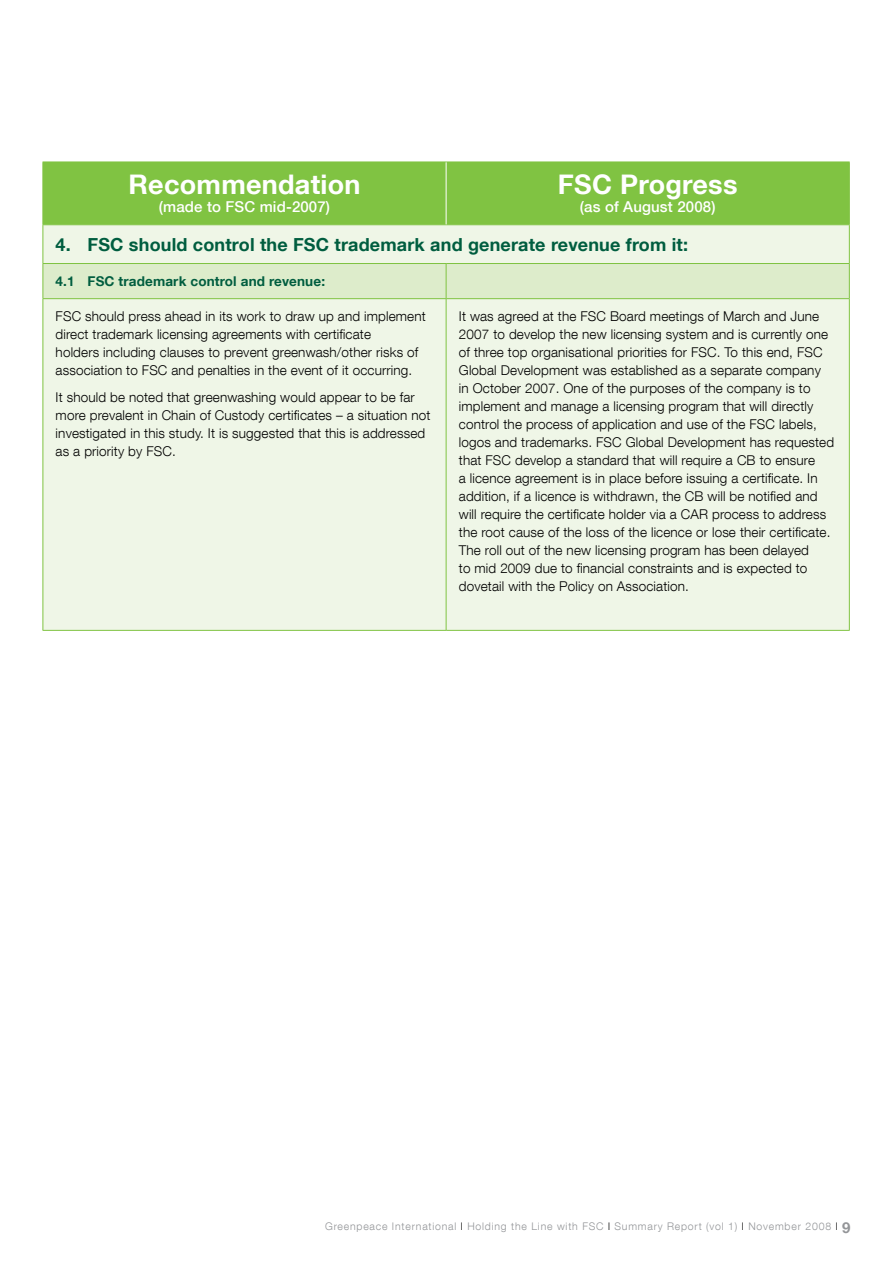
<style>
.page{position:relative;width:893px;height:1263px;background:#fff}
.page>*{position:absolute;margin:0;border:0;box-sizing:border-box;transform-origin:0 0}
.t1{font:700 27px "Helvetica Neue LT Com";letter-spacing:.01em;color:#fff}
.t2{font:700 18px "Helvetica Neue LT Com";letter-spacing:.01em;color:#005d3f}
.t3{font:500 15px "Helvetica Neue LT Com";letter-spacing:.01em;color:#fff}
.t4{font:300 13.5px/18px "Helvetica Neue LT Com";letter-spacing:.01em;color:#000}
.t5{font:700 13.5px "Helvetica Neue LT Com";letter-spacing:.01em;color:#005d3f}
.t6{font:300 10.5px "Helvetica Neue LT Com";letter-spacing:.075em;color:#939598}
.s1{color:#000}
.s2{font-weight:700;font-size:15px}
</style>
<div class="page">
<div style="left:44px;top:163px;width:805px;height:61px;background:#80c342"></div>
<div style="left:44px;top:225px;width:805px;height:405px;background:#eff6e7"></div>
<div style="left:44px;top:264px;width:805px;height:34px;background:#ddeccb"></div>
<hr style="left:43px;top:162px;width:403px;height:1px;background:#80c342">
<hr style="left:43px;top:162px;width:1px;height:62px;background:#80c342">
<hr style="left:446px;top:162px;width:404px;height:1px;background:#80c342">
<hr style="left:849px;top:162px;width:1px;height:62px;background:#80c342">
<hr style="left:43px;top:224px;width:403px;height:1px;background:#80c342">
<hr style="left:43px;top:225px;width:1px;height:38px;background:#80c342">
<hr style="left:446px;top:224px;width:404px;height:1px;background:#80c342">
<hr style="left:849px;top:225px;width:1px;height:38px;background:#80c342">
<hr style="left:43px;top:263px;width:403px;height:1px;background:#80c342">
<hr style="left:43px;top:264px;width:1px;height:34px;background:#80c342">
<hr style="left:446px;top:263px;width:404px;height:1px;background:#80c342">
<hr style="left:446px;top:264px;width:1px;height:34px;background:#80c342">
<hr style="left:849px;top:264px;width:1px;height:34px;background:#80c342">
<hr style="left:43px;top:298px;width:403px;height:1px;background:#80c342">
<hr style="left:43px;top:299px;width:1px;height:331px;background:#80c342">
<hr style="left:446px;top:298px;width:404px;height:1px;background:#80c342">
<hr style="left:446px;top:299px;width:1px;height:331px;background:#80c342">
<hr style="left:849px;top:299px;width:1px;height:331px;background:#80c342">
<hr style="left:43px;top:630px;width:403px;height:1px;background:#80c342">
<hr style="left:446px;top:630px;width:404px;height:1px;background:#80c342">
<hr style="left:446px;top:162px;width:1px;height:62px;background:#fff">
<h1 class="t1" style="left:558px;top:175px;width:181px">FSC Progress</h1>
<p class="t3" style="left:580px;top:201px;width:137px">(as of August 2008)</p>
<h2 class="t2" style="left:56px;top:238px;width:634px">4. FSC should control the FSC trademark and generate revenue from it:</h2>
<p class="t5" style="left:56px;top:276px;width:271px">4.1 FSC trademark control and revenue:</p>
<p class="t4" style="left:56px;top:309px;width:372px">FSC should press ahead in its work to draw up and implement direct trademark licensing agreements with certificate<br>holders including clauses to prevent greenwash/other risks of association to FSC and penalties in the event of it occurring.</p>
<p class="t4" style="left:56px;top:390px;width:376px">It should be noted that greenwashing would appear to be far more prevalent in Chain of Custody certificates – a situation not investigated in this study. It is suggested that this is addressed as a priority by FSC.</p>
<h1 class="t1" style="left:129px;top:175px;width:233px">Recommendation</h1>
<p class="t3" style="left:159px;top:201px;width:173px">(made to FSC mid-2007)</p>
<p class="t4" style="left:459px;top:309px;width:377px">It was agreed at the FSC Board meetings of March and June 2007 to develop the new licensing system and is currently one of three top organisational priorities for FSC. To this end, FSC Global Development was established as a separate company<br>in October 2007. One of the purposes of the company is to implement and manage a licensing program that will directly control the process of application and use of the FSC labels, logos and trademarks. FSC Global Development has requested that FSC develop a standard that will require a CB to ensure<br>a licence agreement is in place before issuing a certificate. In addition, if a licence is withdrawn, the CB will be notified and will require the certificate holder via a CAR process to address the root cause of the loss of the licence or lose their certificate.<br>The roll out of the new licensing program has been delayed<br>to mid 2009 due to financial constraints and is expected to dovetail with the Policy on Association.</p>
<p class="t6" style="left:325px;top:1223px;width:527px">Greenpeace International <span class="s1">l</span> Holding the Line with FSC <span class="s1">l</span> Summary Report (vol 1) <span class="s1">l</span> November 2008 <span class="s1">l</span> <span class="s2">9</span></p>
</div>
